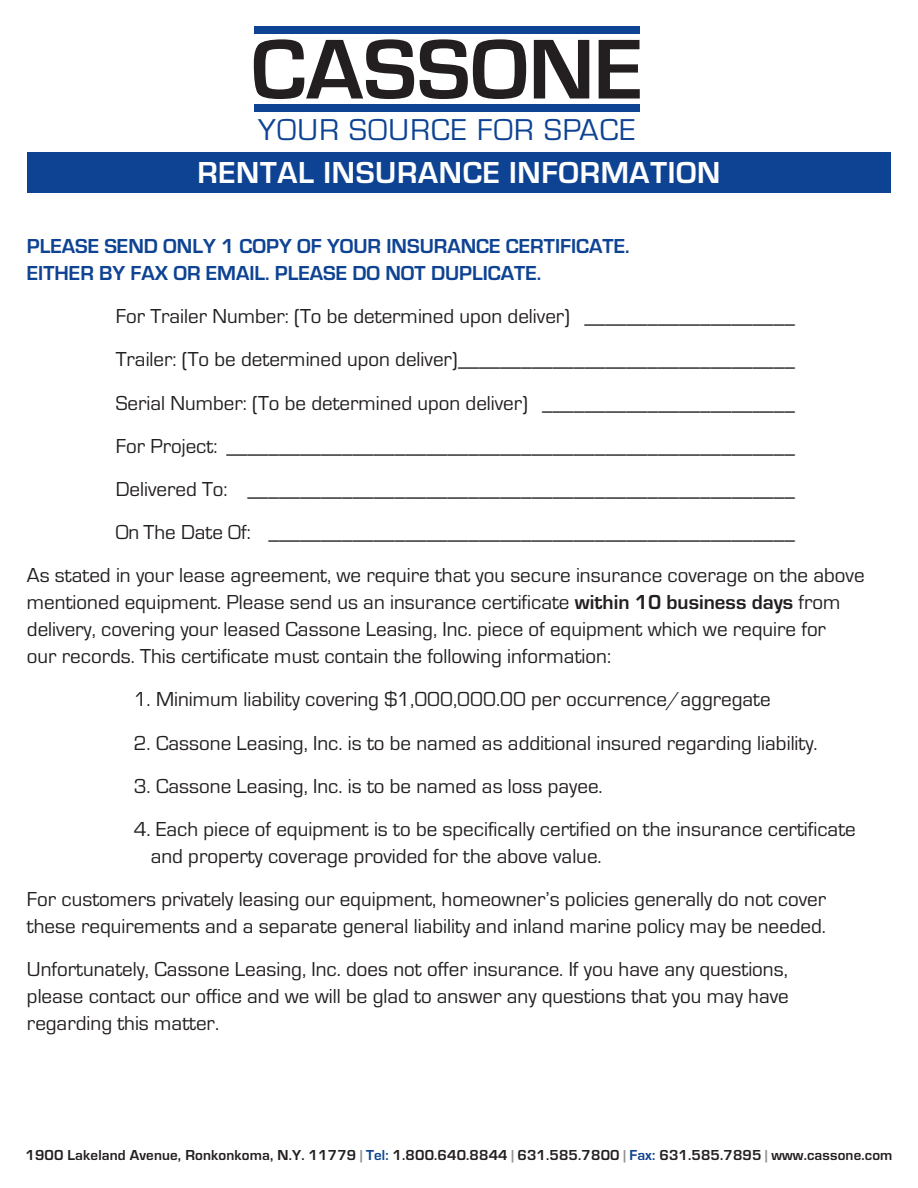
<style>
.page{position:relative;width:918px;height:1188px;background:#fff}
.page>*{position:absolute;margin:0;border:0;box-sizing:border-box;transform-origin:0 0}
.t1{font:700 31.5px "Eurostile";letter-spacing:.02em;color:#fff}
.t2{font:31.35px "Eurostile";letter-spacing:.04em;color:#0e4393}
.t3{font:21px/27px "Eurostile";color:#231f20}
.t4{font:700 21px/27px "Eurostile";color:#0e4393}
.t5{font:700 15px "Eurostile";letter-spacing:.01em;color:#231f20}
.s1{font-weight:700}
.s2{color:#939598}
.s3{color:#0e4393}
</style>
<div class="page">
<div style="left:254px;top:104px;width:386px;height:7px;background:#0e4393"></div>
<div style="left:254px;top:27px;width:386px;height:7px;background:#0e4393"></div>
<svg style="left:254px;top:39px;width:160px;height:60px"></svg>
<svg style="left:420px;top:39px;width:106px;height:60px"></svg>
<svg style="left:534px;top:40px;width:55px;height:59px"></svg>
<svg style="left:599px;top:40px;width:41px;height:59px"></svg>
<div style="left:27px;top:152px;width:864px;height:41px;background:#0e4393"></div>
<h2 class="t2" style="left:258px;top:111px;width:379px">YOUR SOURCE FOR SPACE</h2>
<h1 class="t1" style="left:198px;top:154px;width:524px">RENTAL INSURANCE INFORMATION</h1>
<p class="t4" style="left:27px;top:232px;width:604px">PLEASE SEND ONLY 1 COPY OF YOUR INSURANCE CERTIFICATE.<br>EITHER BY FAX OR EMAIL. PLEASE DO NOT DUPLICATE.</p>
<p class="t3" style="left:116px;top:302px;width:681px">For Trailer Number: (To be determined upon deliver) ____________________</p>
<p class="t3" style="left:116px;top:346px;width:681px">Trailer: (To be determined upon deliver)________________________________</p>
<p class="t3" style="left:116px;top:389px;width:681px">Serial Number: (To be determined upon deliver) ________________________</p>
<p class="t3" style="left:116px;top:432px;width:681px">For Project: ______________________________________________________</p>
<p class="t3" style="left:116px;top:475px;width:681px">Delivered To: ____________________________________________________</p>
<p class="t3" style="left:116px;top:518px;width:681px">On The Date Of: __________________________________________________</p>
<p class="t3" style="left:27px;top:562px;width:839px">As stated in your lease agreement, we require that you secure insurance coverage on the above</p>
<p class="t3" style="left:27px;top:589px;width:815px">mentioned equipment. Please send us an insurance certificate <span class="s1">within 10 business days</span> from delivery, covering your leased Cassone Leasing, Inc. piece of equipment which we require for our records. This certificate must contain the following information:</p>
<p class="t3" style="left:134px;top:686px;width:638px">1. Minimum liability covering $1,000,000.00 per occurrence/aggregate</p>
<p class="t3" style="left:134px;top:729px;width:686px">2. Cassone Leasing, Inc. is to be named as additional insured regarding liability.</p>
<p class="t3" style="left:134px;top:772px;width:470px">3. Cassone Leasing, Inc. is to be named as loss payee.</p>
<p class="t3" style="left:151px;top:815px;width:707px;text-indent:-17px">4. Each piece of equipment is to be specifically certified on the insurance certificate and property coverage provided for the above value.</p>
<p class="t3" style="left:27px;top:886px;width:801px">For customers privately leasing our equipment, homeowner’s policies generally do not cover these requirements and a separate general liability and inland marine policy may be needed.</p>
<p class="t3" style="left:27px;top:956px;width:763px;text-align:justify">Unfortunately, Cassone Leasing, Inc. does not offer insurance. If you have any questions, please contact our office and we will be glad to answer any questions that you may have regarding this matter.</p>
<p class="t5" style="left:25px;top:1146px;width:869px">1900 Lakeland Avenue, Ronkonkoma, N.Y. 11779 <span class="s2">|</span> <span class="s3">Tel:</span> 1.800.640.8844 <span class="s2">|</span> 631.585.7800 <span class="s2">|</span> <span class="s3">Fax:</span> 631.585.7895 <span class="s2">|</span> www.cassone.com</p>
</div>
